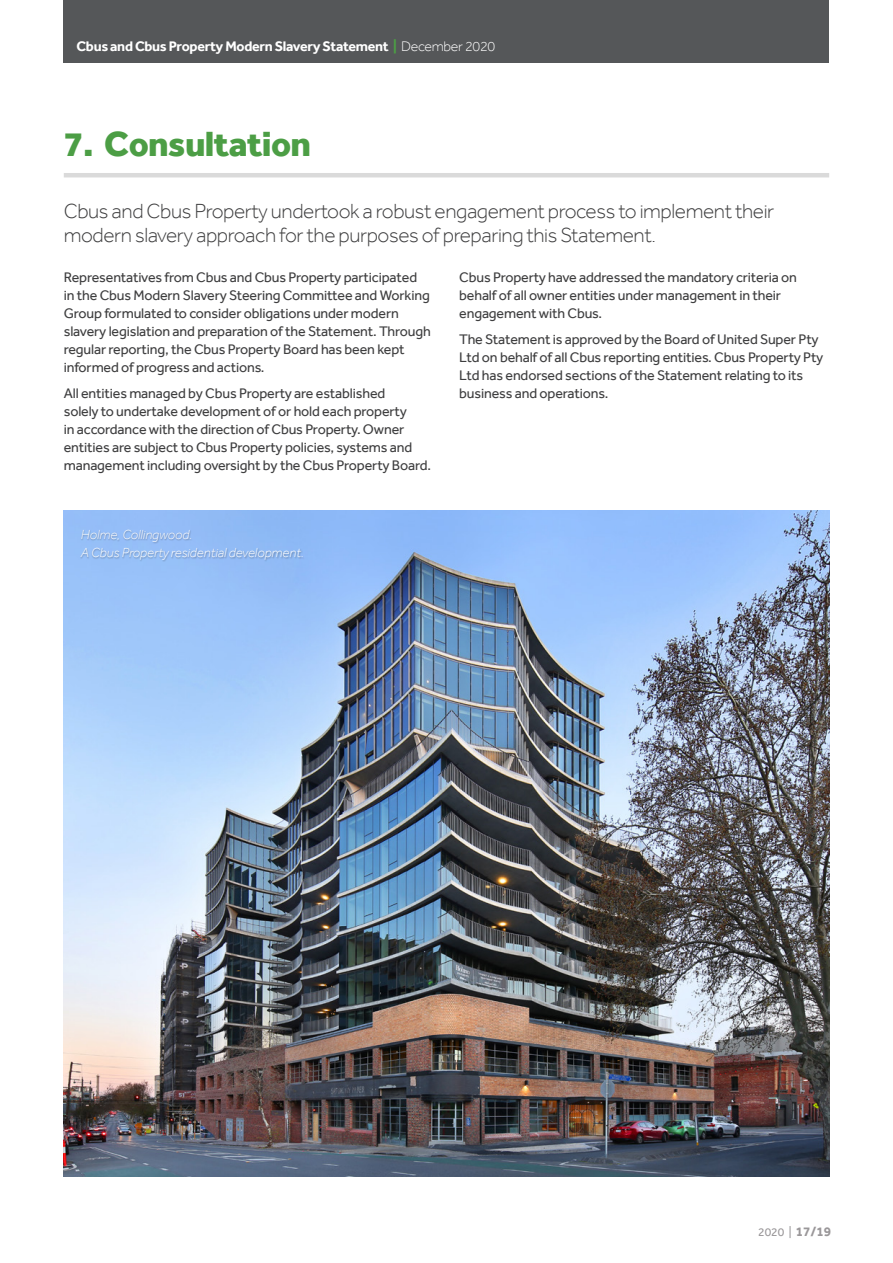
<style>
.page{position:relative;width:893px;height:1263px;background:#fff}
.page>*{position:absolute;margin:0;border:0;box-sizing:border-box;transform-origin:0 0}
.Heading_with_line_un{font:800 36px "Effra";letter-spacing:-.02em;color:#4c9e45}
._2020__Body_Text_9_5{font:300 21px/24px "Effra";letter-spacing:-.02em;color:#3e3e3f}
._2020__Body_Text_9_5-2{font:14.25px/18px "Effra";letter-spacing:-.01em;color:#3e3e3f}
.t1{font:700 14.25px "Effra";letter-spacing:-.02em;color:#fff}
.t2{font:italic 300 13.5px/18px "Effra";color:#fff}
.t3{font:12px "Effra";color:#9a9799}
.s1{color:#4c9e45}
.s2{font-weight:300}
.s3{font-weight:700;font-size:13.5px}
</style>
<div class="page">
<div style="left:64px;top:0;width:765px;height:63px;background:#555759"></div>
<hr style="left:64px;top:173px;width:765px;height:4px;background:#dadada">
<img style="left:64px;top:510px;width:765px;height:667px">
<div style="left:80px;top:530px;width:225px;height:32px;background:#231f20;opacity:.35"></div>
<p class="t1" style="left:77px;top:38px;width:420px">Cbus and Cbus Property Modern Slavery Statement <span class="s1">|</span> <span class="s2">December 2020</span></p>
<p class="Heading_with_line_un" style="left:64px;top:122px;width:249px">7. Consultation</p>
<p class="_2020__Body_Text_9_5" style="left:64px;top:199px;width:712px">Cbus and Cbus Property undertook a robust engagement process to implement their modern slavery approach for the purposes of preparing this Statement.</p>
<p class="_2020__Body_Text_9_5-2" style="left:64px;top:268px;width:369px">Representatives from Cbus and Cbus Property participated in the Cbus Modern Slavery Steering Committee and Working Group formulated to consider obligations under modern slavery legislation and preparation of the Statement. Through regular reporting, the Cbus Property Board has been kept informed of progress and actions.</p>
<p class="_2020__Body_Text_9_5-2" style="left:64px;top:384px;width:369px">All entities managed by Cbus Property are established<br>solely to undertake development of or hold each property<br>in accordance with the direction of Cbus Property. Owner entities are subject to Cbus Property policies, systems and management including oversight by the Cbus Property Board.</p>
<p class="_2020__Body_Text_9_5-2" style="left:459px;top:268px;width:339px">Cbus Property have addressed the mandatory criteria on behalf of all owner entities under management in their engagement with Cbus.</p>
<p class="_2020__Body_Text_9_5-2" style="left:459px;top:330px;width:366px">The Statement is approved by the Board of United Super Pty Ltd on behalf of all Cbus reporting entities. Cbus Property Pty Ltd has endorsed sections of the Statement relating to its business and operations.</p>
<p class="t2" style="left:81px;top:526px;width:225px">Holme, Collingwood.<br>A Cbus Property residential development.</p>
<p class="t3" style="left:758px;top:1224px;width:75px">2020 | <span class="s3">17/19</span></p>
</div>
